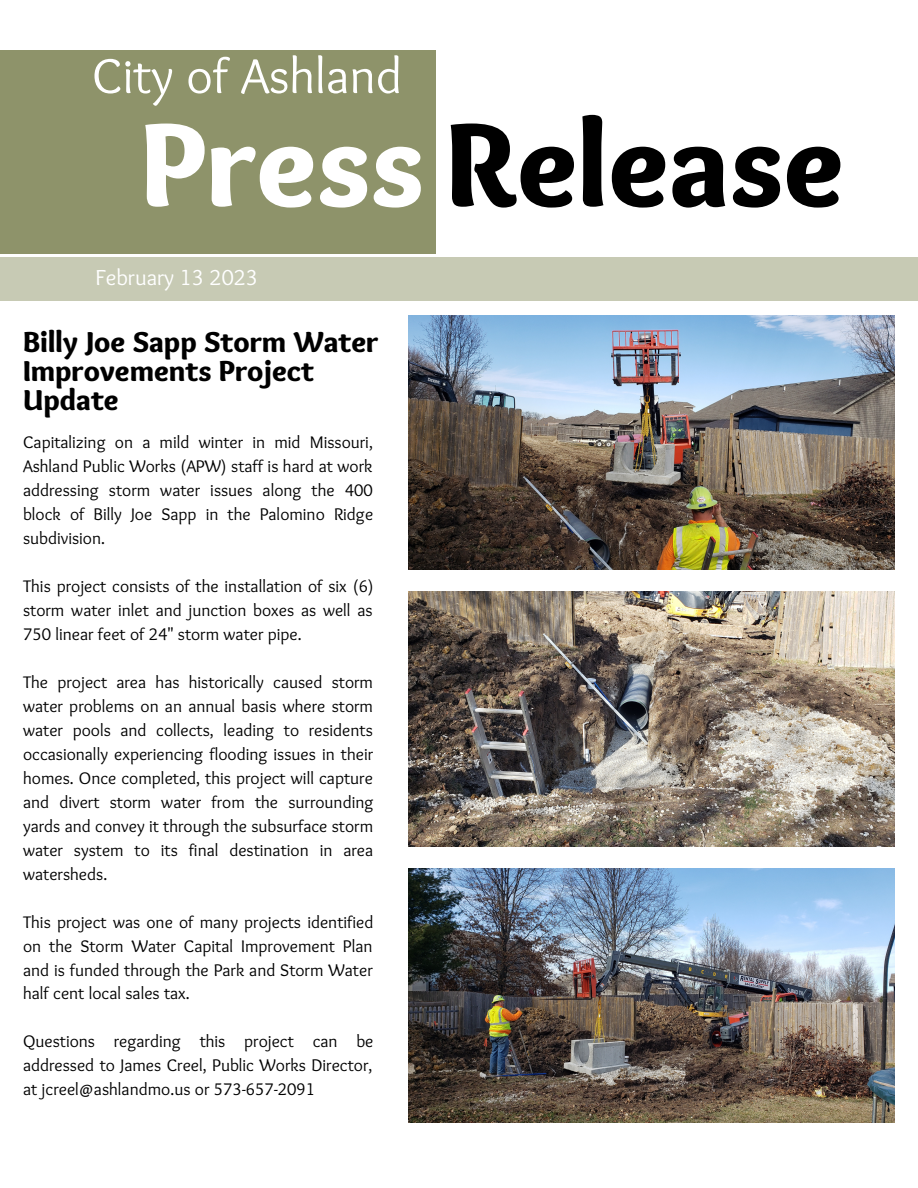
<style>
.page{position:relative;width:918px;height:1188px;background:#fff}
.page>*{position:absolute;margin:0;border:0;box-sizing:border-box;transform-origin:0 0}
.t1{font:900 123.15px "Sukar";color:#000}
.t2{font:50.85px "Sukar Regular";color:#fff}
.t3{font:900 30px/29.2px "Sukar";color:#000}
.t4{font:22.5px "Sukar Regular";color:#fff}
.t5{font:17.4px/24px "Sukar Regular";color:#000;text-align:justify}
.s1{color:#fff}
</style>
<div class="page">
<img style="left:408px;top:316px;width:486px;height:254px">
<div style="left:0;top:257px;width:918px;height:44px;background:#c7cab4"></div>
<div style="left:0;top:50px;width:436px;height:203px;background:#8e936a"></div>
<img style="left:408px;top:592px;width:486px;height:254px">
<img style="left:408px;top:868px;width:486px;height:254px">
<h2 class="t2" style="left:92px;top:47px;width:311px">City of Ashland</h2>
<h1 class="t1" style="left:140px;top:94px;width:705px"><span class="s1">Press</span> Release</h1>
<p class="t4" style="left:96px;top:264px;width:164px">February 13 2023</p>
<h3 class="t3" style="left:23px;top:330px;width:357px">Billy Joe Sapp Storm Water<br>Improvements Project<br>Update</h3>
<p class="t5" style="left:23px;top:431px;width:352px">Capitalizing on a mild winter in mid Missouri, Ashland Public Works (APW) staff is hard at work addressing storm water issues along the 400 block of Billy Joe Sapp in the Palomino Ridge subdivision.</p>
<p class="t5" style="left:23px;top:575px;width:352px">This project consists of the installation of six (6) storm water inlet and junction boxes as well as 750 linear feet of 24" storm water pipe.</p>
<p class="t5" style="left:23px;top:671px;width:352px">The project area has historically caused storm water problems on an annual basis where storm water pools and collects, leading to residents occasionally experiencing flooding issues in their homes. Once completed, this project will capture and divert storm water from the surrounding yards and convey it through the subsurface storm water system to its final destination in area watersheds.</p>
<p class="t5" style="left:23px;top:911px;width:352px">This project was one of many projects identified on the Storm Water Capital Improvement Plan and is funded through the Park and Storm Water half cent local sales tax.</p>
<p class="t5" style="left:23px;top:1031px;width:352px">Questions regarding this project can be addressed to James Creel, Public Works Director, at jcreel@ashlandmo.us or 573-657-2091</p>
</div>
